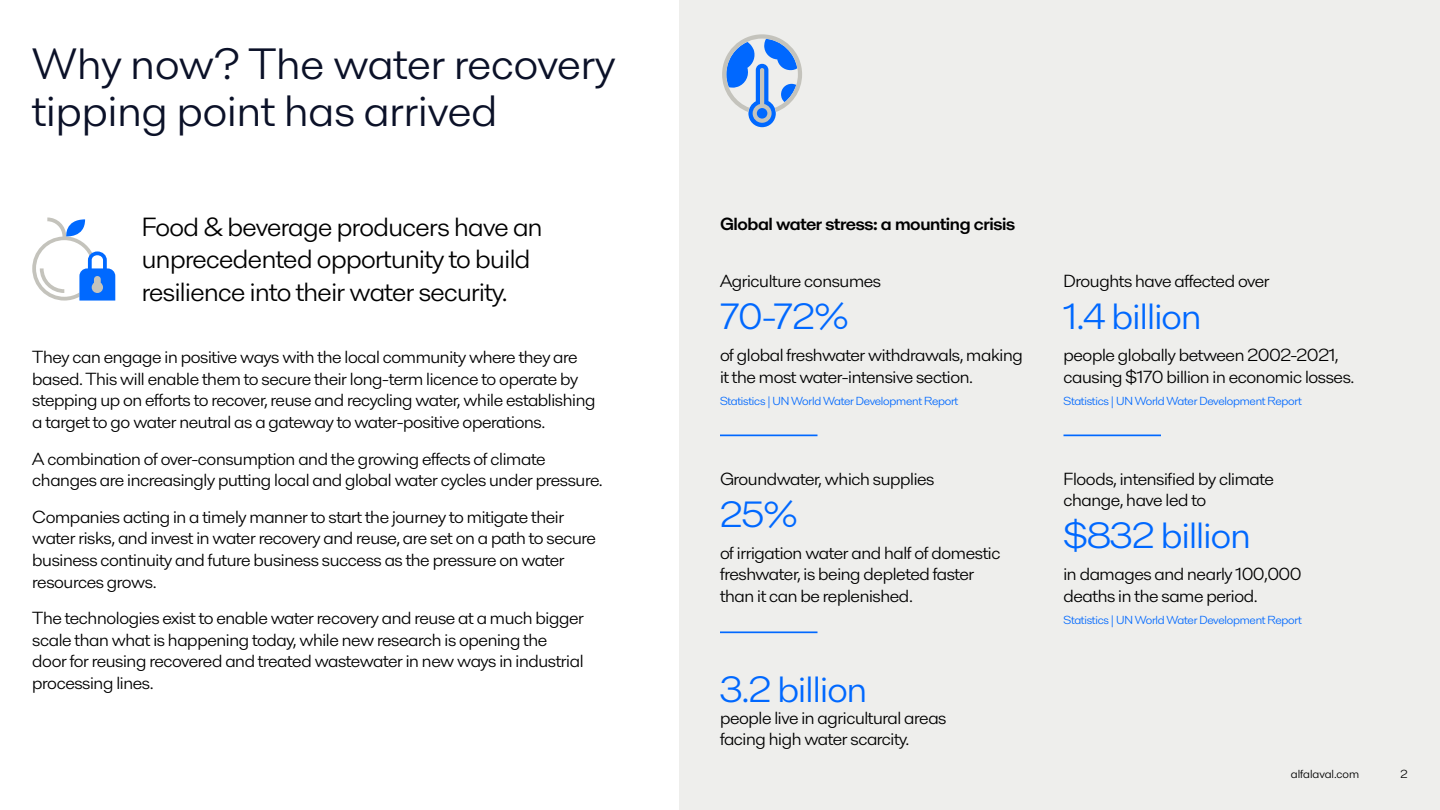
<style>
.page{position:relative;width:1440px;height:810px;background:#fff}
.page>*{position:absolute;margin:0;border:0;box-sizing:border-box;transform-origin:0 0}
.t1{font:45px/46.5px "Alfa Laval";color:#0b1128}
.t2{font:37.5px "Alfa Laval";letter-spacing:-.02em;color:#0068ff}
.t3{font:27px/32.4px "Alfa Laval";letter-spacing:-.02em;color:#000}
.t4{font:18px/21.6px "Alfa Laval";letter-spacing:-.02em;color:#000}
.t5{font:700 18px "Alfa Laval";letter-spacing:-.02em;color:#000}
.t6{font:12px "Alfa Laval";letter-spacing:-.02em;color:#0068ff}
.t7{font:12px "Alfa Laval";color:#000}
</style>
<div class="page">
<div style="left:680px;top:0;width:760px;height:810px;background:#eeeeec"></div>
<hr style="left:720px;top:435px;width:98px;height:1px;background:#0068ff">
<hr style="left:1064px;top:435px;width:97px;height:1px;background:#0068ff">
<hr style="left:720px;top:631px;width:98px;height:2px;background:#0068ff">
<svg style="left:722px;top:34px;width:80px;height:93px"></svg>
<div style="left:757px;top:108px;width:10px;height:11px;background:#0068ff;border-radius:50%"></div>
<svg style="left:32px;top:218px;width:83px;height:83px"></svg>
<h1 class="t1" style="left:32px;top:38px;width:585px">Why now? The water recovery tipping point has arrived</h1>
<h3 class="t3" style="left:142px;top:209px;width:402px">Food &amp; beverage producers have an unprecedented opportunity to build resilience into their water security.</h3>
<p class="t4" style="left:32px;top:345px;width:565px">They can engage in positive ways with the local community where they are based. This will enable them to secure their long-term licence to operate by stepping up on efforts to recover, reuse and recycling water, while establishing a target to go water neutral as a gateway to water-positive operations.</p>
<p class="t4" style="left:32px;top:447px;width:572px">A combination of over-consumption and the growing effects of climate changes are increasingly putting local and global water cycles under pressure.</p>
<p class="t4" style="left:32px;top:505px;width:565px">Companies acting in a timely manner to start the journey to mitigate their water risks, and invest in water recovery and reuse, are set on a path to secure business continuity and future business success as the pressure on water resources grows.</p>
<p class="t4" style="left:32px;top:606px;width:553px">The technologies exist to enable water recovery and reuse at a much bigger scale than what is happening today, while new research is opening the door for reusing recovered and treated wastewater in new ways in industrial processing lines.</p>
<p class="t5" style="left:720px;top:211px;width:297px">Global water stress: a mounting crisis</p>
<p class="t4" style="left:720px;top:269px;width:163px">Agriculture consumes</p>
<h2 class="t2" style="left:720px;top:289px;width:130px">70-72%</h2>
<p class="t4" style="left:720px;top:343px;width:304px">of global freshwater withdrawals, making it the most water-intensive section.</p>
<p class="t6" style="left:720px;top:392px;width:240px">Statistics | UN World Water Development Report</p>
<p class="t4" style="left:720px;top:467px;width:216px">Groundwater, which supplies</p>
<h2 class="t2" style="left:720px;top:487px;width:79px">25%</h2>
<p class="t4" style="left:720px;top:541px;width:282px">of irrigation water and half of domestic freshwater, is being depleted faster than it can be replenished.</p>
<h2 class="t2" style="left:720px;top:662px;width:149px">3.2 billion</h2>
<p class="t4" style="left:720px;top:706px;width:228px">people live in agricultural areas facing high water scarcity.</p>
<p class="t4" style="left:1063px;top:269px;width:208px">Droughts have affected over</p>
<h2 class="t2" style="left:1064px;top:289px;width:140px">1.4 billion</h2>
<p class="t4" style="left:1064px;top:343px;width:293px">people globally between 2002-2021, causing $170 billion in economic losses.</p>
<p class="t6" style="left:1064px;top:392px;width:240px">Statistics | UN World Water Development Report</p>
<p class="t4" style="left:1064px;top:467px;width:212px">Floods, intensified by climate change, have led to</p>
<h2 class="t2" style="left:1064px;top:508px;width:189px">$832 billion</h2>
<p class="t4" style="left:1064px;top:562px;width:240px">in damages and nearly 100,000 deaths in the same period.</p>
<p class="t6" style="left:1064px;top:611px;width:240px">Statistics | UN World Water Development Report</p>
<p class="t7" style="left:1291px;top:765px;width:70px">alfalaval.com</p>
<p class="t7" style="left:1401px;top:765px;width:9px">2</p>
</div>
